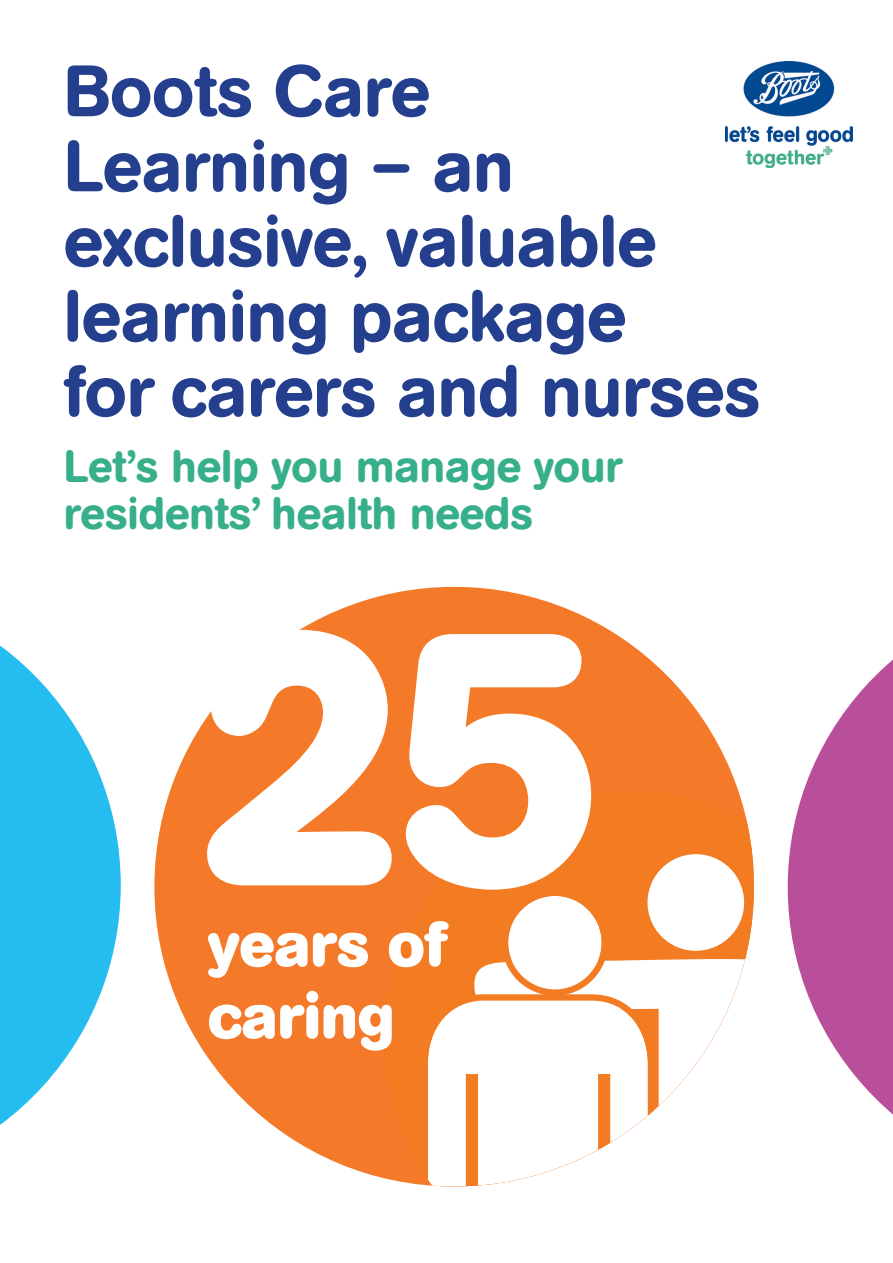
<style>
.page{position:relative;width:893px;height:1263px;background:#fff}
.page>*{position:absolute;margin:0;border:0;box-sizing:border-box;transform-origin:0 0}
.t1{font:700 360px "AG Book Rounded BQ";color:#fff}
.t2{font:500 72px/75px "AG Book Rounded BQ";color:#253f8f}
.t3{font:700 63px/72px "AG Book Rounded BQ";color:#fff}
.t4{font:500 45px/46.5px "AG Book Rounded BQ";color:#37af8b}
</style>
<div class="page">
<div style="left:154px;top:587px;width:600px;height:599px;background:#f47928;border-radius:50%"></div>
<div style="left:654px;top:959px;width:92px;height:151px;background:#fff"></div>
<div style="left:647px;top:854px;width:97px;height:97px;background:#fff;border-radius:50%"></div>
<svg style="left:422px;top:889px;width:232px;height:297px"></svg>
<img style="left:725px;top:62px;width:128px;height:106px">
<svg style="left:788px;top:659px;width:105px;height:456px;fill:#b94e9a"></svg>
<svg style="left:0;top:645px;width:121px;height:480px;fill:#25bdef"></svg>
<p class="t2" style="left:64px;top:59px;width:698px">Boots Care<br>Learning – an exclusive, valuable learning package<br>for carers and nurses</p>
<p class="t4" style="left:64px;top:447px;width:560px">Let’s help you manage your residents’ health needs</p>
<h1 class="t1" style="left:193px;top:631px;width:417px">25</h1>
<p class="t3" style="left:208px;top:914px;width:240px">years of caring</p>
</div>
